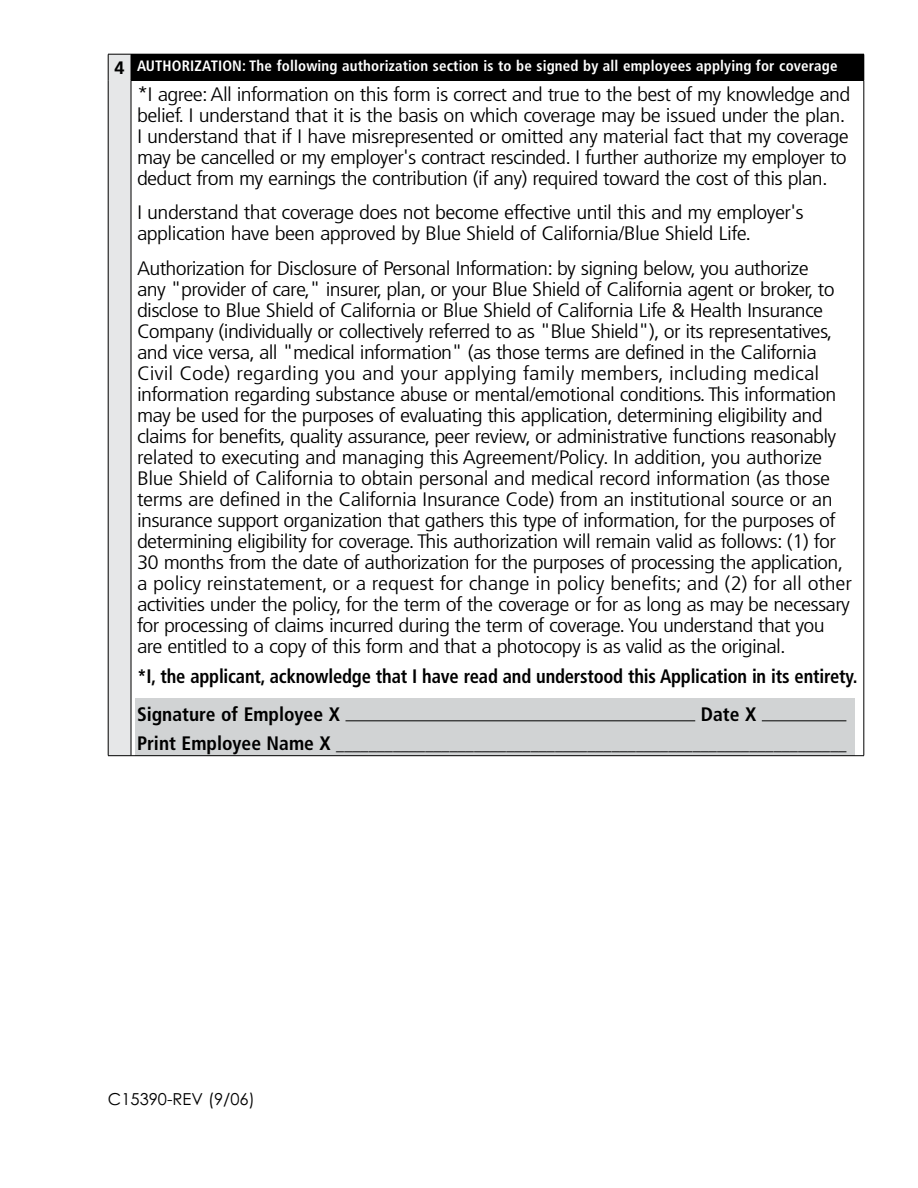
<style>
.page{position:relative;width:918px;height:1188px;background:#fff}
.page>*{position:absolute;margin:0;border:0;box-sizing:border-box;transform-origin:0 0}
.t1{font:300 condensed 19.5px/21px "Frutiger";letter-spacing:-.03em;color:#000;scale:1.21 1}
.t2{font:700 condensed 19.5px/37.8px "Frutiger";letter-spacing:-.01em;color:#000;scale:.95 1}
.t3{font:700 condensed 19.5px "Frutiger";letter-spacing:-.01em;color:#000}
.t4{font:700 18px "Frutiger";color:#000;scale:.9 1}
.t5{font:16.5px "Blue Shield Gothic";color:#000}
.t6{font:700 condensed 15px "Frutiger";letter-spacing:.01em;color:#fff}
.s1{font-stretch:normal;font-size:18px;color:#000}
.s2{font-stretch:condensed;font-size:19.5px}
</style>
<div class="page">
<div style="left:135px;top:698px;width:720px;height:58px;background:#d1d3d4"></div>
<div style="left:108px;top:54px;width:23px;height:702px;background:#e6e7e8"></div>
<div style="left:131px;top:54px;width:733px;height:26px;background:#000"></div>
<svg style="left:108px;top:54px;width:23px;height:26px"></svg>
<svg style="left:864px;top:54px;width:1px;height:26px"></svg>
<hr style="left:108px;top:80px;width:1px;height:676px;background:#000">
<hr style="left:131px;top:80px;width:733px;height:1px;background:#000">
<hr style="left:131px;top:80px;width:1px;height:676px;background:#000">
<hr style="left:864px;top:80px;width:1px;height:676px;background:#000">
<svg style="left:108px;top:755px;width:23px;height:1px"></svg>
<hr style="left:131px;top:755px;width:733px;height:1px;background:#000">
<hr style="left:346px;top:720px;width:349px;height:1px;background:#000">
<hr style="left:762px;top:720px;width:84px;height:1px;background:#000">
<p class="t6" style="left:115px;top:57px;width:725px"><span class="s1">4</span> AUTHORIZATION: The following authorization section is to be signed by all employees applying for coverage</p>
<p class="t1" style="left:137px;top:84px;width:591px">*I agree: All information on this form is correct and true to the best of my knowledge and belief. I understand that it is the basis on which coverage may be issued under the plan.<br>I understand that if I have misrepresented or omitted any material fact that my coverage may be cancelled or my employer's contract rescinded. I further authorize my employer to deduct from my earnings the contribution (if any) required toward the cost of this plan.</p>
<p class="t1" style="left:137px;top:202px;width:553px">I understand that coverage does not become effective until this and my employer's application have been approved by Blue Shield of California/Blue Shield Life.</p>
<p class="t1" style="left:137px;top:258px;width:592px">Authorization for Disclosure of Personal Information: by signing below, you authorize<br>any "provider of care," insurer, plan, or your Blue Shield of California agent or broker, to disclose to Blue Shield of California or Blue Shield of California Life &amp; Health Insurance Company (individually or collectively referred to as "Blue Shield"), or its representatives, and vice versa, all "medical information" (as those terms are defined in the California Civil Code) regarding you and your applying family members, including medical information regarding substance abuse or mental/emotional conditions. This information may be used for the purposes of evaluating this application, determining eligibility and claims for benefits, quality assurance, peer review, or administrative functions reasonably related to executing and managing this Agreement/Policy. In addition, you authorize Blue Shield of California to obtain personal and medical record information (as those terms are defined in the California Insurance Code) from an institutional source or an insurance support organization that gathers this type of information, for the purposes of determining eligibility for coverage. This authorization will remain valid as follows: (1) for 30 months from the date of authorization for the purposes of processing the application, a policy reinstatement, or a request for change in policy benefits; and (2) for all other activities under the policy, for the term of the coverage or for as long as may be necessary for processing of claims incurred during the term of coverage. You understand that you are entitled to a copy of this form and that a photocopy is as valid as the original.</p>
<p class="t2" style="left:137px;top:658px;width:760px">*I, the applicant, acknowledge that I have read and understood this Application in its entirety.<br>Signature of Employee X</p>
<p class="t3" style="left:701px;top:703px;width:57px">Date X</p>
<p class="t4" style="left:137px;top:733px;width:790px"><span class="s2">Print Employee Name X</span> _______________________________________________________________</p>
<p class="t5" style="left:108px;top:1089px;width:148px">C15390-REV (9/06)</p>
</div>
